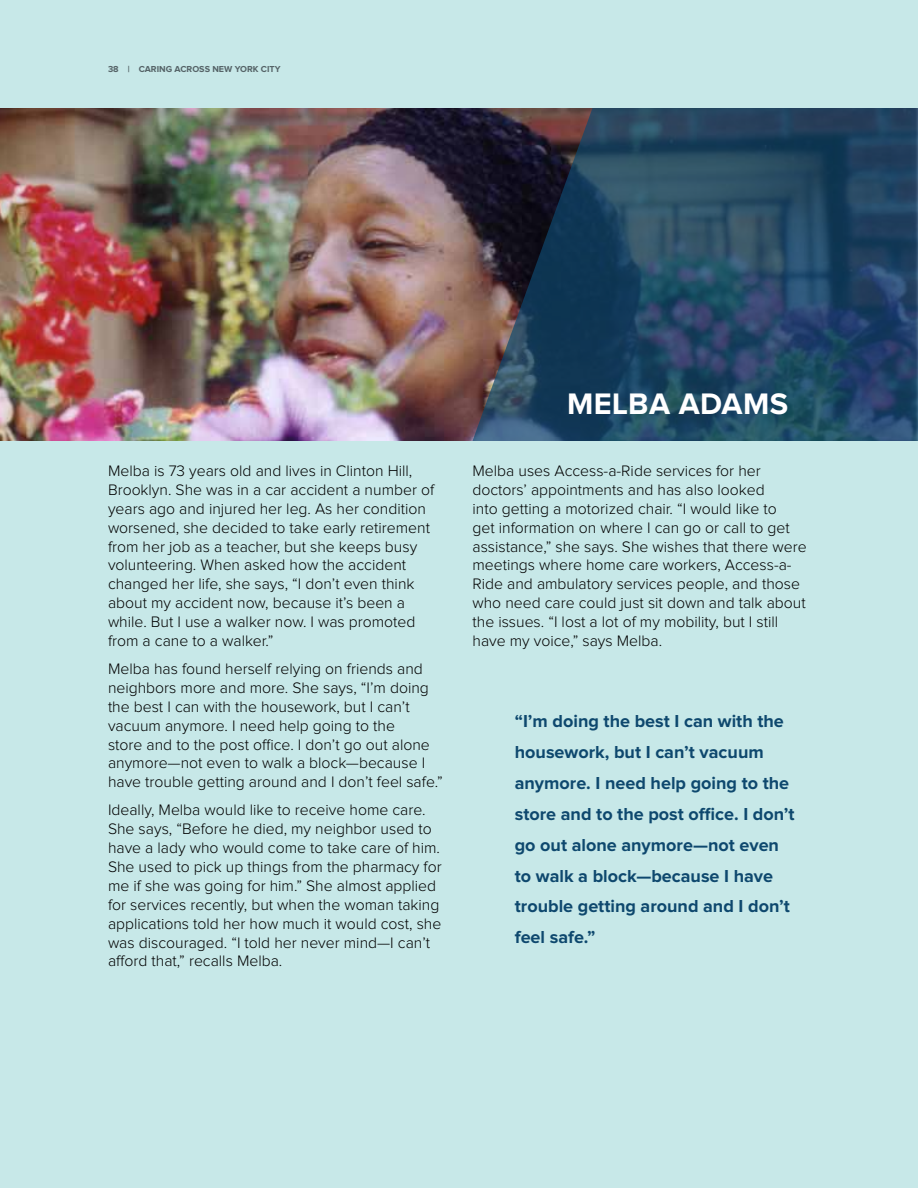
<style>
.page{position:relative;width:918px;height:1188px;background:#c7e8e8}
.page>*{position:absolute;margin:0;border:0;box-sizing:border-box;transform-origin:0 0}
.t1{font:700 30.75px "Proxima Nova";letter-spacing:.015em;color:#fff}
.t2{font:700 18px/30.9px "Proxima Nova";color:#0e486e}
.t3{font:300 15.75px/18.9px "Proxima Nova";color:#000}
.t4{font:700 9px "Proxima Nova";color:#556367}
</style>
<div class="page">
<img style="left:0;top:108px;width:472px;height:333px">
<svg style="left:472px;top:108px;width:446px;height:333px;background:#25425b"></svg>
<p class="t4" style="left:108px;top:65px;width:174px">38 | Caring Across new york city</p>
<p class="t3" style="left:108px;top:462px;width:328px">Melba is 73 years old and lives in Clinton Hill, Brooklyn. She was in a car accident a number of years ago and injured her leg. As her condition worsened, she decided to take early retirement from her job as a teacher, but she keeps busy volunteering. When asked how the accident changed her life, she says, “I don’t even think about my accident now, because it’s been a while. But I use a walker now. I was promoted from a cane to a walker.”</p>
<p class="t3" style="left:108px;top:660px;width:336px">Melba has found herself relying on friends and neighbors more and more. She says, “I’m doing the best I can with the housework, but I can’t vacuum anymore. I need help going to the<br>store and to the post office. I don’t go out alone anymore—not even to walk a block—because I have trouble getting around and I don’t feel safe.”</p>
<p class="t3" style="left:108px;top:801px;width:335px">Ideally, Melba would like to receive home care.<br>She says, “Before he died, my neighbor used to have a lady who would come to take care of him.<br>She used to pick up things from the pharmacy for me if she was going for him.” She almost applied for services recently, but when the woman taking applications told her how much it would cost, she was discouraged. “I told her never mind—I can’t afford that,” recalls Melba.</p>
<h1 class="t1" style="left:567px;top:390px;width:223px">melba adams</h1>
<p class="t3" style="left:472px;top:462px;width:336px">Melba uses Access-a-Ride services for her doctors’ appointments and has also looked<br>into getting a motorized chair. “I would like to<br>get information on where I can go or call to get assistance,” she says. She wishes that there were meetings where home care workers, Access-a-Ride and ambulatory services people, and those who need care could just sit down and talk about the issues. “I lost a lot of my mobility, but I still have my voice,” says M elba.</p>
<p class="t2" style="left:515px;top:706px;width:281px">“I’m doing the best I can with the housework, but I can’t vacuum anymore. I need help going to the store and to the post office. I don’t go out alone anymore—not even to walk a block—because I have trouble getting around and I don’t feel safe.”</p>
</div>
